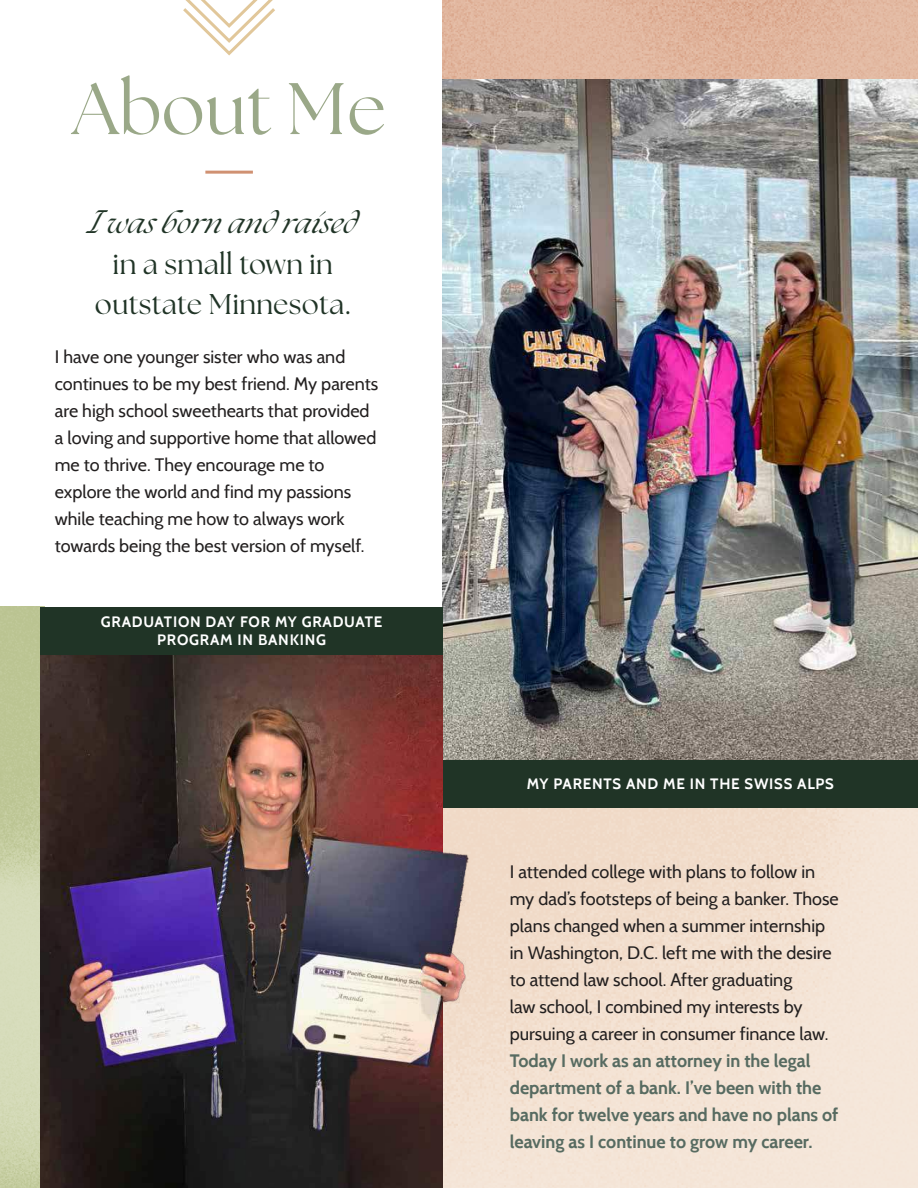
<style>
.page{position:relative;width:918px;height:1188px;background:#fff}
.page>*{position:absolute;margin:0;border:0;box-sizing:border-box;transform-origin:0 0}
.t1{font:72.75px "The Seasons";color:#9aa888}
.t2{font:28.5px/40.5px "The Seasons";letter-spacing:.01em;color:#203426;text-align:center}
.t3{font:italic 28.5px "The Seasons";letter-spacing:.005em;color:#203426}
.t4{font:18px/27px "Cabin";color:#221f1f}
.t5{font:700 18px/27px "Cabin";color:#576b61}
.t6{font:700 15px/18px "Cabin";letter-spacing:.05em;color:#fff;text-align:center}
</style>
<div class="page">
<img style="left:0;top:607px;width:41px;height:581px">
<hr style="left:205px;top:171px;width:48px;height:3px;background:#d09172">
<svg style="left:183px;top:0;width:92px;height:56px"></svg>
<img style="left:443px;top:807px;width:475px;height:381px">
<img style="left:443px;top:79px;width:475px;height:681px">
<img style="left:443px;top:0;width:475px;height:79px">
<div style="left:443px;top:760px;width:475px;height:47px;background:#203426"></div>
<img style="left:40px;top:654px;width:403px;height:534px">
<div style="left:41px;top:607px;width:402px;height:47px;background:#203426"></div>
<img style="left:421px;top:654px;width:48px;height:359px">
<h1 class="t1" style="left:72px;top:75px;width:315px">About Me</h1>
<h2 class="t3" style="left:89px;top:210px;width:269px">I was born and raised</h2>
<h2 class="t2" style="left:95px;top:246px;width:258px">in a small town in outstate Minnesota.</h2>
<p class="t4" style="left:55px;top:345px;width:325px">I have one younger sister who was and continues to be my best friend. My parents are high school sweethearts that provided a loving and supportive home that allowed me to thrive. They encourage me to explore the world and find my passions while teaching me how to always work towards being the best version of myself.</p>
<p class="t6" style="left:101px;top:615px;width:283px">GRADUATION DAY FOR MY GRADUATE<br>PROGRAM IN BANKING</p>
<p class="t6" style="left:527px;top:777px;width:309px">MY PARENTS AND ME IN THE SWISS ALPS</p>
<p class="t4" style="left:510px;top:860px;width:331px">I attended college with plans to follow in my dad’s footsteps of being a banker. Those plans changed when a summer internship in Washington, D.C. left me with the desire to attend law school. After graduating<br>law school, I combined my interests by pursuing a career in consumer finance law.</p>
<p class="t5" style="left:510px;top:1048px;width:330px">Today I work as an attorney in the legal department of a bank. I’ve been with the bank for twelve years and have no plans of leaving as I continue to grow my career.</p>
</div>
